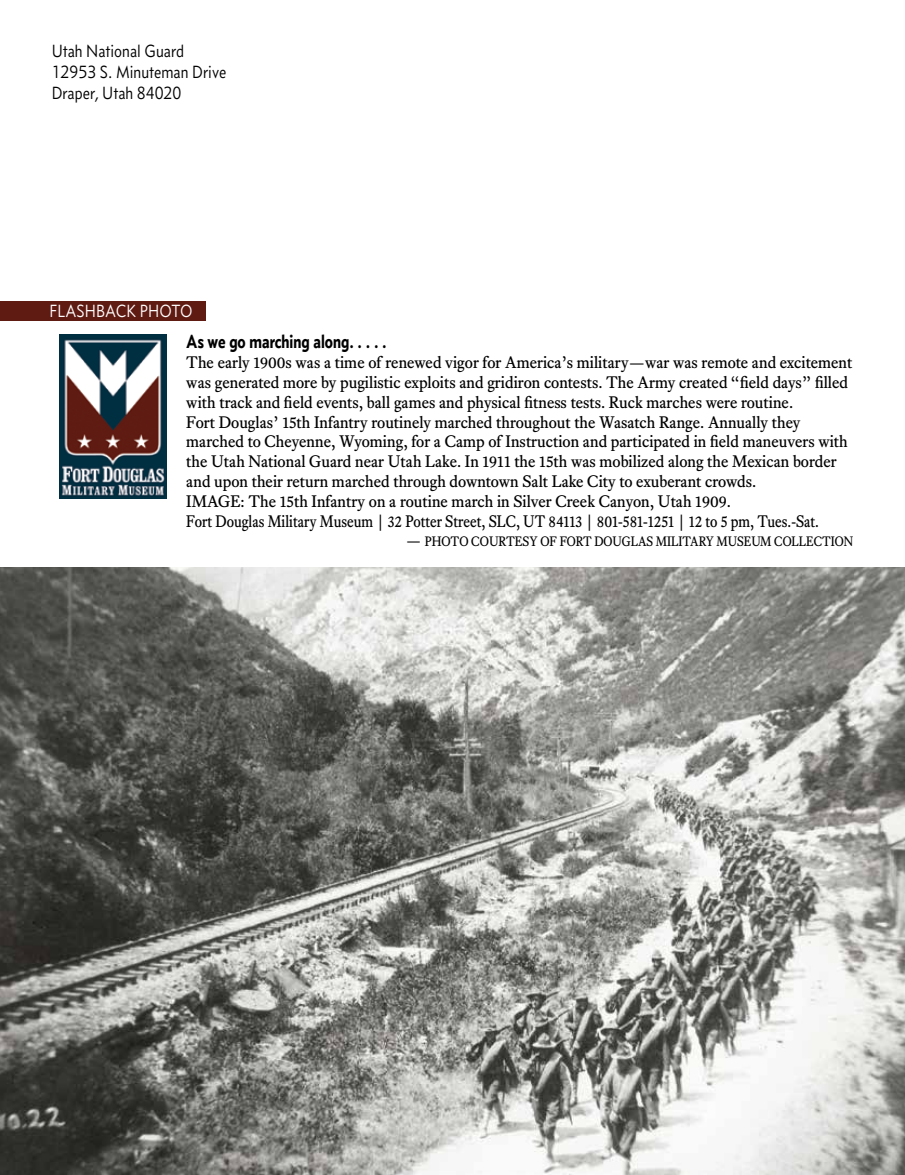
<style>
.page{position:relative;width:905px;height:1175px;background:#fff}
.page>*{position:absolute;margin:0;border:0;box-sizing:border-box;transform-origin:0 0}
.t1{font:19.5px "Concourse T6";color:#000;scale:.86 1}
.t2{font:18px/21px "Concourse T3 Tab";color:#000;scale:.9 1}
.t3{font:18px "Concourse T3 Tab";color:#fff;scale:.9 1}
.t4{font:16.5px/19.8px "Equity Text A";color:#000}
.t5{font:13.5px "Equity Text A";color:#000;scale:.92 1}
.s1{font-size:16.5px}
</style>
<div class="page">
<div style="left:0;top:301px;width:205px;height:20px;background:#5f1a12"></div>
<img style="left:59px;top:334px;width:107px;height:164px">
<img style="left:0;top:567px;width:904px;height:607px">
<p class="t2" style="left:52px;top:40px;width:195px">Utah National Guard<br>12953 S. Minuteman Drive<br>Draper, Utah 84020</p>
<p class="t3" style="left:49px;top:300px;width:161px">FLASHBACK PHOTO</p>
<p class="t1" style="left:186px;top:330px;width:235px">As we go marching along. . . . .</p>
<p class="t4" style="left:186px;top:353px;width:667px">The early 1900s was a time of renewed vigor for America’s military—war was remote and excitement was generated more by pugilistic exploits and gridiron contests. The Army created “field days” filled with track and field events, ball games and physical fitness tests. Ruck marches were routine.<br>Fort Douglas’ 15th Infantry routinely marched throughout the Wasatch Range. Annually they marched to Cheyenne, Wyoming, for a Camp of Instruction and participated in field maneuvers with the Utah National Guard near Utah Lake. In 1911 the 15th was mobilized along the Mexican border and upon their return marched through downtown Salt Lake City to exuberant crowds.<br>IMAGE: The 15th Infantry on a routine march in Silver Creek Canyon, Utah 1909.<br>Fort Douglas Military Museum | 32 Potter Street, SLC, UT 84113 | 801-581-1251 | 12 to 5 pm, Tues.-Sat.</p>
<p class="t5" style="left:405px;top:534px;width:488px"><span class="s1">—</span> PHOTO COURTESY OF FORT DOUGLAS MILITARY MUSEUM COLLECTION</p>
</div>
